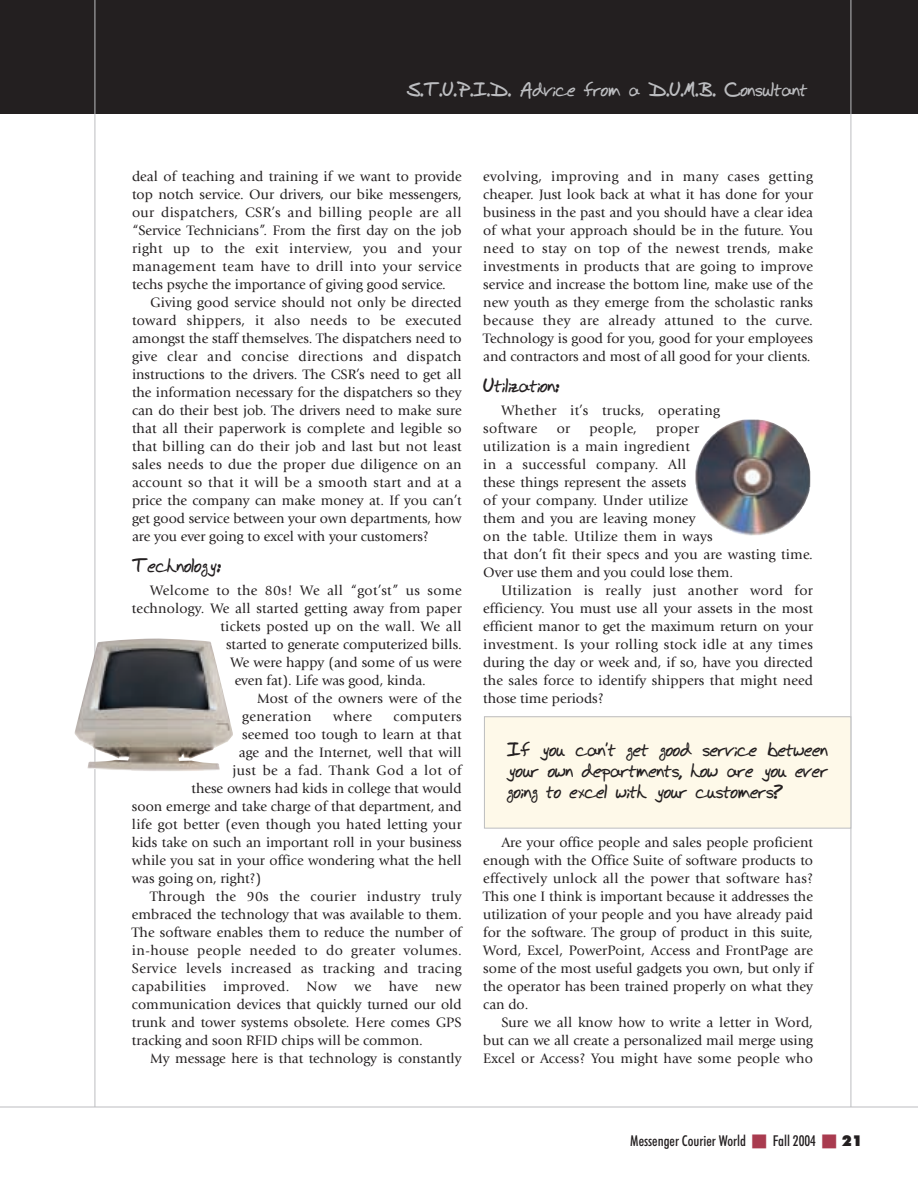
<style>
.page{position:relative;width:918px;height:1188px;background:#fff}
.page>*{position:absolute;margin:0;border:0;box-sizing:border-box;transform-origin:0 0}
.t1{font:700 18px/21px "Bud Hand";color:#231f20;text-align:justify}
.t2{font:700 18px "Bud Hand";color:#bcbdc0}
.t3{font:500 condensed 15px "Futura BT";color:#231f20}
.t4{font:900 15px "Futura BT";color:#231f20}
.t5{font:14.25px/18px "Giovanni";color:#231f20;text-align:justify}
.t6{font:14.25px/18px "Giovanni";letter-spacing:.03em;color:#231f20}
</style>
<div class="page">
<div style="left:0;top:0;width:918px;height:114px;background:#231f20"></div>
<hr style="left:95px;top:0;width:1px;height:1107px;background:#bcbdc0">
<hr style="left:851px;top:0;width:1px;height:1107px;background:#bcbdc0">
<hr style="left:0;top:1107px;width:918px;height:1px;background:#bcbdc0">
<img style="left:75px;top:638px;width:158px;height:133px">
<img style="left:695px;top:419px;width:115px;height:117px">
<div style="left:484px;top:717px;width:367px;height:111px;background:#fef9e9"></div>
<div style="left:484px;top:716px;width:367px;height:113px;border:1px solid #bcbdc0"></div>
<p class="t2" style="left:407px;top:80px;width:402px">S.T.U.P.I.D. Advice from a D.U.M.B. Consultant</p>
<p class="t5" style="left:132px;top:168px;width:331px">deal of teaching and training if we want to provide top notch service. Our drivers, our bike messengers, our dispatchers, CSR’s and billing people are all “Service Technicians”. From the first day on the job right up to the exit interview, you and your management team have to drill into your service techs psyche the importance of giving good service.</p>
<p class="t5" style="left:132px;top:294px;width:331px;text-indent:18px">Giving good service should not only be directed toward shippers, it also needs to be executed amongst the staff themselves. The dispatchers need to give clear and concise directions and dispatch instructions to the drivers. The CSR’s need to get all the information necessary for the dispatchers so they can do their best job. The drivers need to make sure that all their paperwork is complete and legible so that billing can do their job and last but not least sales needs to due the proper due diligence on an account so that it will be a smooth start and at a price the company can make money at. If you can’t get good service between your own departments, how are you ever going to excel with your customers?</p>
<p class="t1" style="left:132px;top:556px;width:90px">Technology:</p>
<p class="t6" style="left:150px;top:583px;width:313px">Welcome to the 80s! We all “got’st” us some</p>
<p class="t5" style="left:132px;top:601px;width:331px">technology. We all started getting away from paper</p>
<p class="t5" style="left:221px;top:619px;width:243px">tickets posted up on the wall. We all</p>
<p class="t5" style="left:226px;top:637px;width:237px">started to generate computerized bills.</p>
<p class="t5" style="left:230px;top:655px;width:233px">We were happy (and some of us were</p>
<p class="t5" style="left:235px;top:673px;width:193px">even fat). Life was good, kinda.</p>
<p class="t5" style="left:257px;top:691px;width:206px">Most of the owners were of the</p>
<p class="t6" style="left:242px;top:709px;width:71px">generation</p>
<p class="t5" style="left:333px;top:709px;width:40px">where</p>
<p class="t6" style="left:394px;top:709px;width:70px">computers</p>
<p class="t5" style="left:242px;top:727px;width:221px">seemed too tough to learn at that</p>
<p class="t5" style="left:239px;top:745px;width:224px">age and the Internet, well that will</p>
<p class="t6" style="left:233px;top:763px;width:231px">just be a fad. Thank God a lot of</p>
<p class="t5" style="left:192px;top:781px;width:272px">these owners had kids in college that would</p>
<p class="t5" style="left:132px;top:799px;width:331px">soon emerge and take charge of that department, and</p>
<p class="t5" style="left:132px;top:817px;width:331px">life got better (even though you hated letting your</p>
<p class="t5" style="left:132px;top:835px;width:331px">kids take on such an important roll in your business</p>
<p class="t5" style="left:132px;top:853px;width:331px">while you sat in your office wondering what the hell</p>
<p class="t5" style="left:132px;top:871px;width:131px">was going on, right?)</p>
<p class="t6" style="left:150px;top:889px;width:313px">Through the 90s the courier industry truly</p>
<p class="t5" style="left:132px;top:907px;width:331px">embraced the technology that was available to them.</p>
<p class="t5" style="left:132px;top:925px;width:331px">The software enables them to reduce the number of</p>
<p class="t6" style="left:132px;top:943px;width:331px">in-house people needed to do greater volumes.</p>
<p class="t6" style="left:132px;top:961px;width:331px">Service levels increased as tracking and tracing</p>
<p class="t6" style="left:132px;top:979px;width:331px">capabilities improved. Now we have new</p>
<p class="t5" style="left:132px;top:997px;width:331px">communication devices that quickly turned our old</p>
<p class="t5" style="left:132px;top:1015px;width:331px">trunk and tower systems obsolete. Here comes GPS</p>
<p class="t5" style="left:132px;top:1033px;width:292px">tracking and soon RFID chips will be common.</p>
<p class="t5" style="left:150px;top:1051px;width:313px">My message here is that technology is constantly</p>
<p class="t5" style="left:483px;top:168px;width:331px">evolving, improving and in many cases getting cheaper. Just look back at what it has done for your business in the past and you should have a clear idea of what your approach should be in the future. You need to stay on top of the newest trends, make investments in products that are going to improve service and increase the bottom line, make use of the new youth as they emerge from the scholastic ranks because they are already attuned to the curve.<br>Technology is good for you, good for your employees and contractors and most of all good for your clients.</p>
<p class="t1" style="left:483px;top:376px;width:77px">Utilization:</p>
<p class="t6" style="left:483px;top:403px;width:238px;text-indent:18px">Whether it’s trucks, operating software</p>
<p class="t5" style="left:557px;top:421px;width:15px">or</p>
<p class="t5" style="left:589px;top:421px;width:49px">people,</p>
<p class="t5" style="left:483px;top:421px;width:331px;text-align:left;text-indent:173px">proper<br>utilization is a main ingredient<br>in a successful company. All<br>these things represent the assets<br>of your company. Under utilize<br>them and you are leaving money<br>on the table. Utilize them in ways<br>that don’t fit their specs and you are wasting time.<br>Over use them and you could lose them.</p>
<p class="t5" style="left:483px;top:583px;width:331px;text-indent:18px">Utilization is really just another word for efficiency. You must use all your assets in the most efficient manor to get the maximum return on your investment. Is your rolling stock idle at any times during the day or week and, if so, have you directed the sales force to identify shippers that might need those time periods?</p>
<p class="t1" style="left:507px;top:740px;width:322px">If you canít get good service between your own departments, how are you ever going to excel with your customers?</p>
<p class="t5" style="left:483px;top:835px;width:331px;text-indent:18px">Are your office people and sales people proficient enough with the Office Suite of software products to effectively unlock all the power that software has?<br>This one I think is important because it addresses the utilization of your people and you have already paid for the software. The group of product in this suite, Word, Excel, PowerPoint, Access and FrontPage are some of the most useful gadgets you own, but only if the operator has been trained properly on what they can do.</p>
<p class="t5" style="left:483px;top:1015px;width:331px;text-indent:18px">Sure we all know how to write a letter in Word, but can we all create a personalized mail merge using Excel or Access? You might have some people who</p>
<p class="t3" style="left:630px;top:1135px;width:117px">Messenger Courier World</p>
<p class="t3" style="left:773px;top:1135px;width:45px">Fall 2004</p>
<p class="t4" style="left:842px;top:1135px;width:22px">21</p>
</div>
